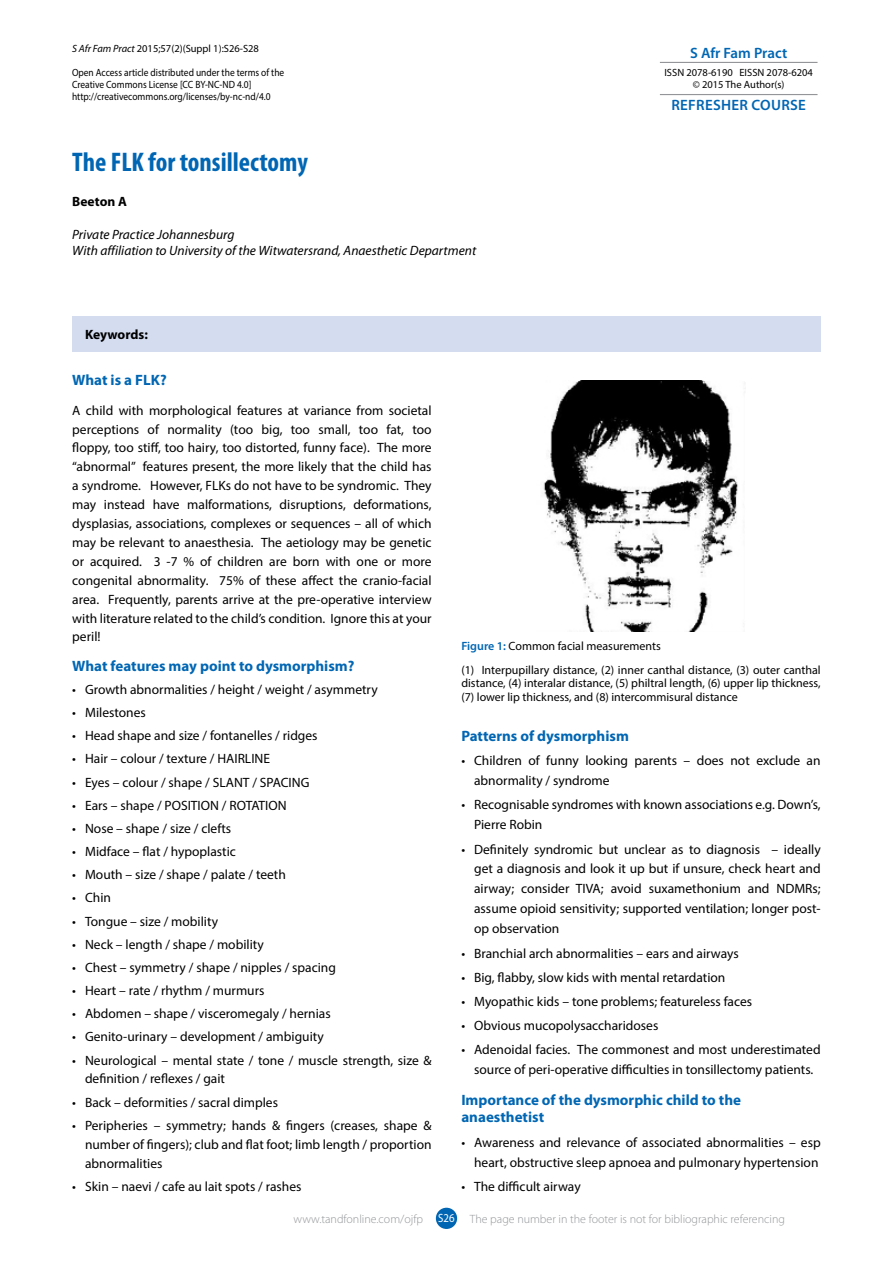
<style>
.page{position:relative;width:893px;height:1263px;background:#fff}
.page>*{position:absolute;margin:0;border:0;box-sizing:border-box;transform-origin:0 0}
.t1{font:700 condensed 27px "Myriad Pro";color:#0066b3}
.t2{font:700 15px/17.7px "Myriad Pro";color:#0066b3}
.t3{font:600 15px "Myriad Pro";letter-spacing:.02em;color:#0066b3}
.t4{font:600 15px "Myriad Pro";letter-spacing:-.005em;color:#0066b3}
.t5{font:13.5px/18.9px "Myriad Pro";color:#000;text-align:justify}
.t6{font:italic 13.5px/16.5px "Myriad Pro";color:#000}
.t7{font:700 13.5px "Myriad Pro";color:#000}
.t8{font:12px/24.2px "Myriad Pro";color:#000}
.t9{font:300 12px "Myriad Pro";color:#939598}
.t10{font:12px "Myriad Pro";color:#fff;scale:.9 1}
.t11{font:10.5px/12px "Myriad Pro";color:#000;scale:.9 1}
.t12{font:10.5px/12px "Myriad Pro";color:#000;text-align:center}
.s1{font-style:italic}
.s2{font-weight:600;color:#0066b3}
</style>
<div class="page">
<div style="left:436px;top:1208px;width:21px;height:21px;background:#0066b3;border-radius:50%"></div>
<div style="left:72px;top:316px;width:749px;height:36px;background:#d4dcf0"></div>
<hr style="left:660px;top:62px;width:157px;height:1px;background:#939598">
<hr style="left:660px;top:94px;width:157px;height:1px;background:#939598">
<img style="left:543px;top:381px;width:195px;height:250px">
<p class="t12" style="left:72px;top:42px;width:188px"><span class="s1">S Afr Fam Pract</span> 2015;57(2)(Suppl 1):S26-S28</p>
<p class="t11" style="left:72px;top:66px;width:237px">Open Access article distributed under the terms of the<br>Creative Commons License [CC BY-NC-ND 4.0] http://creativecommons.org/licenses/by-nc-nd/4.0</p>
<h1 class="t1" style="left:72px;top:147px;width:237px">The FLK for tonsillectomy</h1>
<p class="t7" style="left:72px;top:194px;width:56px">Beeton A</p>
<p class="t6" style="left:72px;top:226px;width:405px">Private Practice Johannesburg<br>With affiliation to University of the Witwatersrand, Anaesthetic Department</p>
<p class="t7" style="left:85px;top:327px;width:64px">Keywords:</p>
<p class="t4" style="left:690px;top:44px;width:99px">S Afr Fam Pract</p>
<p class="t12" style="left:664px;top:66px;width:150px">ISSN 2078-6190 EISSN 2078-6204 © 2015 The Author(s)</p>
<p class="t3" style="left:671px;top:97px;width:136px">REFRESHER COURSE</p>
<p class="t2" style="left:72px;top:371px;width:96px">What is a FLK?</p>
<p class="t5" style="left:72px;top:400px;width:361px">A child with morphological features at variance from societal perceptions of normality (too big, too small, too fat, too floppy, too stiff, too hairy, too distorted, funny face). The more “abnormal” features present, the more likely that the child has a syndrome. However, FLKs do not have to be syndromic. They may instead have malformations, disruptions, deformations, dysplasias, associations, complexes or sequences – all of which may be relevant to anaesthesia. The aetiology may be genetic or acquired. 3 -7 % of children are born with one or more congenital abnormality. 75% of these affect the cranio-facial area. Frequently, parents arrive at the pre-operative interview with literature related to the child’s condition. Ignore this at your peril!</p>
<p class="t2" style="left:72px;top:657px;width:284px">What features may point to dysmorphism?</p>
<p class="t5" style="left:72px;top:680px;width:307px">• Growth abnormalities / height / weight / asymmetry</p>
<p class="t5" style="left:72px;top:703px;width:75px">• Milestones</p>
<p class="t5" style="left:72px;top:726px;width:247px">• Head shape and size / fontanelles / ridges</p>
<p class="t5" style="left:72px;top:749px;width:199px">• Hair – colour / texture / HAIRLINE</p>
<p class="t5" style="left:72px;top:772px;width:239px">• Eyes – colour / shape / SLANT / SPACING</p>
<p class="t5" style="left:72px;top:796px;width:216px">• Ears – shape / POSITION / ROTATION</p>
<p class="t5" style="left:72px;top:819px;width:160px">• Nose – shape / size / clefts</p>
<p class="t5" style="left:72px;top:842px;width:165px">• Midface – flat / hypoplastic</p>
<p class="t5" style="left:72px;top:865px;width:215px">• Mouth – size / shape / palate / teeth</p>
<p class="t5" style="left:72px;top:888px;width:40px">• Chin</p>
<p class="t5" style="left:72px;top:911px;width:147px">• Tongue – size / mobility</p>
<p class="t5" style="left:72px;top:934px;width:193px">• Neck – length / shape / mobility</p>
<p class="t5" style="left:72px;top:958px;width:265px">• Chest – symmetry / shape / nipples / spacing</p>
<p class="t5" style="left:72px;top:981px;width:194px">• Heart – rate / rhythm / murmurs</p>
<p class="t5" style="left:72px;top:1004px;width:260px">• Abdomen – shape / visceromegaly / hernias</p>
<p class="t5" style="left:72px;top:1027px;width:253px">• Genito-urinary – development / ambiguity</p>
<p class="t5" style="left:85px;top:1050px;width:348px;text-indent:-13px">• Neurological – mental state / tone / muscle strength, size &amp; definition / reflexes / gait</p>
<p class="t5" style="left:72px;top:1092px;width:207px">• Back – deformities / sacral dimples</p>
<p class="t5" style="left:85px;top:1115px;width:348px;text-indent:-13px">• Peripheries – symmetry; hands &amp; fingers (creases, shape &amp; number of fingers); club and flat foot; limb length / proportion abnormalities</p>
<p class="t5" style="left:72px;top:1176px;width:231px">• Skin – naevi / cafe au lait spots / rashes</p>
<p class="t8" style="left:461px;top:633px;width:361px"><span class="s2">Figure 1:</span> Common facial measurements<br>(1) Interpupillary distance, (2) inner canthal distance, (3) outer canthal</p>
<p class="t8" style="left:461px;top:676px;width:361px;line-height:13.5px">distance, (4) interalar distance, (5) philtral length, (6) upper lip thickness, (7) lower lip thickness, and (8) intercommisural distance</p>
<p class="t2" style="left:461px;top:727px;width:169px">Patterns of dysmorphism</p>
<p class="t5" style="left:474px;top:750px;width:348px;line-height:20px;text-indent:-13px">• Children of funny looking parents – does not exclude an abnormality / syndrome</p>
<p class="t5" style="left:474px;top:795px;width:348px;line-height:20px;text-indent:-13px">• Recognisable syndromes with known associations e.g. Down’s,<br>Pierre Robin</p>
<p class="t5" style="left:474px;top:839px;width:348px;line-height:20px;text-indent:-13px">• Definitely syndromic but unclear as to diagnosis – ideally get a diagnosis and look it up but if unsure, check heart and airway; consider TIVA; avoid suxamethonium and NDMRs; assume opioid sensitivity; supported ventilation; longer post&shy;op observation</p>
<p class="t5" style="left:461px;top:943px;width:279px">• Branchial arch abnormalities – ears and airways</p>
<p class="t5" style="left:461px;top:967px;width:266px">• Big, flabby, slow kids with mental retardation</p>
<p class="t5" style="left:461px;top:992px;width:292px">• Myopathic kids – tone problems; featureless faces</p>
<p class="t5" style="left:461px;top:1016px;width:198px">• Obvious mucopolysaccharidoses</p>
<p class="t5" style="left:461px;top:1039px;width:361px;line-height:20px;text-align:center">• Adenoidal facies. The commonest and most underestimated source of peri-operative difficulties in tonsillectomy patients.</p>
<p class="t2" style="left:461px;top:1091px;width:281px">Importance of the dysmorphic child to the anaesthetist</p>
<p class="t5" style="left:461px;top:1132px;width:361px;line-height:20px;text-align:right">• Awareness and relevance of associated abnormalities – esp heart, obstructive sleep apnoea and pulmonary hypertension</p>
<p class="t5" style="left:461px;top:1176px;width:121px">• The difficult airway</p>
<p class="t9" style="left:294px;top:1213px;width:131px">www.tandfonline.com/ojfp</p>
<p class="t10" style="left:438px;top:1211px;width:20px">S26</p>
<p class="t9" style="left:470px;top:1213px;width:317px">The page number in the footer is not for bibliographic referencing</p>
</div>
